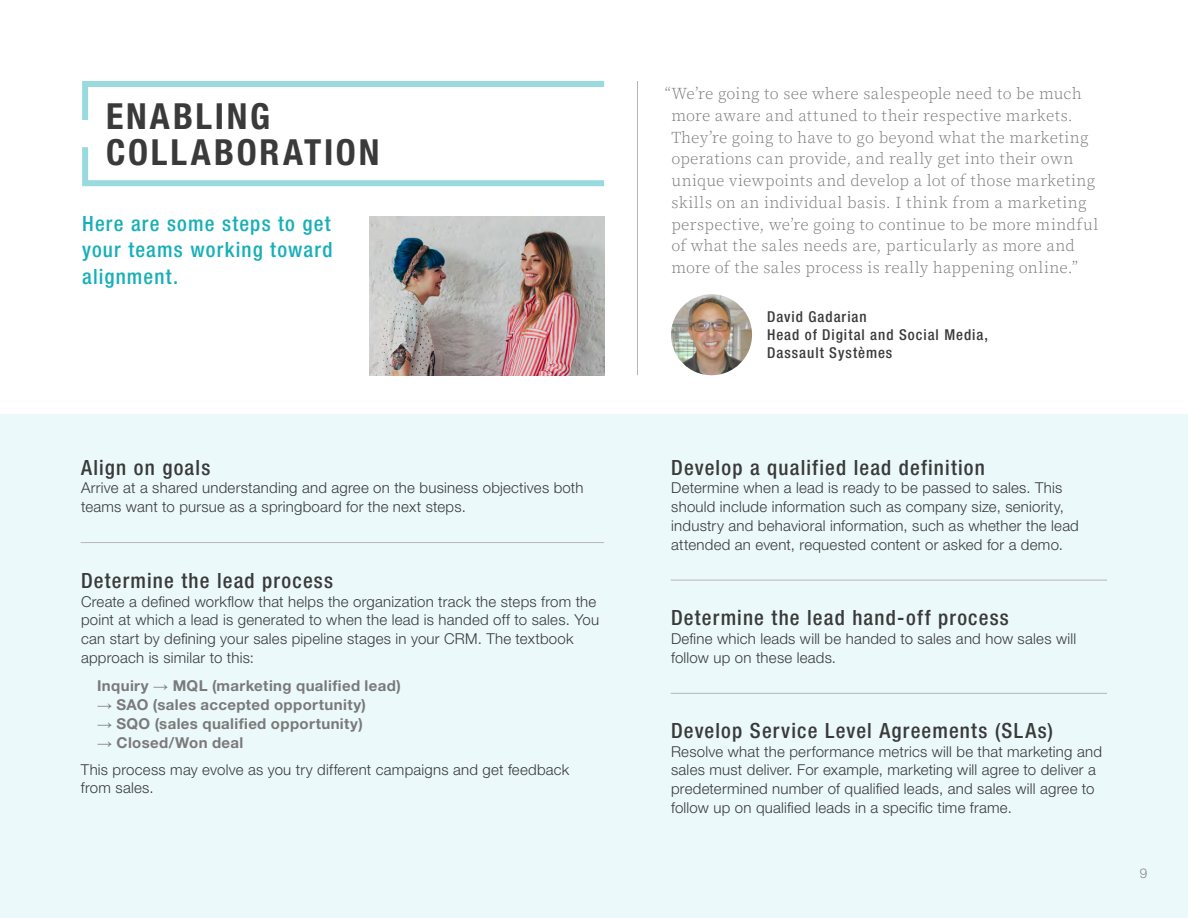
<style>
.page{position:relative;width:1188px;height:918px;background:#fff}
.page>*{position:absolute;margin:0;border:0;box-sizing:border-box;transform-origin:0 0}
.t1{font:700 condensed 36px/36px "Helvetica Neue LT Pro";letter-spacing:.075em;color:#3a3a3a}
.t2{font:500 condensed 21px "Helvetica Neue LT Pro";letter-spacing:.055em;color:#3a3a3a}
.t3{font:500 condensed 21px/26.2px "Helvetica Neue LT Pro";letter-spacing:.055em;color:#17afb8;text-align:justify}
.t4{font:300 16.5px/21.8px "Source Serif Pro";letter-spacing:.015em;color:#7a7a7a}
.t5{font:300 15px/18.8px "Helvetica Neue LT Pro";letter-spacing:.015em;color:#3a3a3a}
.t6{font:700 15px "Helvetica Neue LT Pro";letter-spacing:.025em;color:#7a7a7a}
.t7{font:500 condensed 15px/18px "Helvetica Neue LT Pro";letter-spacing:.065em;color:#3a3a3a}
.t8{font:300 13.5px "Helvetica Neue LT Pro";color:#878787}
.s1{font-family:"Arial";font-weight:900}
</style>
<div class="page">
<div style="left:0;top:415px;width:1188px;height:503px;background:#ecf9fb"></div>
<svg style="left:82px;top:147px;width:523px;height:40px"></svg>
<svg style="left:82px;top:81px;width:523px;height:39px"></svg>
<hr style="left:637px;top:81px;width:1px;height:294px;background:#b6b6b6">
<hr style="left:671px;top:580px;width:436px;height:1px;background:#b6b6b6">
<hr style="left:671px;top:693px;width:436px;height:1px;background:#b6b6b6">
<hr style="left:81px;top:542px;width:523px;height:1px;background:#b6b6b6">
<img style="left:671px;top:294px;width:81px;height:81px;border-radius:40px">
<img style="left:369px;top:216px;width:235px;height:159px">
<h1 class="t1" style="left:106px;top:99px;width:275px">ENABLING<br>COLLABORATION</h1>
<h2 class="t3" style="left:82px;top:210px;width:252px">Here are some steps to get your teams working toward alignment.</h2>
<h2 class="t2" style="left:81px;top:455px;width:131px">Align on goals</h2>
<p class="t5" style="left:81px;top:478px;width:504px">Arrive at a shared understanding and agree on the business objectives both teams want to pursue as a springboard for the next steps.</p>
<h2 class="t2" style="left:81px;top:568px;width:254px">Determine the lead process</h2>
<p class="t5" style="left:81px;top:592px;width:520px">Create a defined workflow that helps the organization track the steps from the point at which a lead is generated to when the lead is handed off to sales. You can start by defining your sales pipeline stages in your CRM. The textbook approach is similar to this:</p>
<p class="t6" style="left:97px;top:676px;width:305px">Inquiry <span class="s1">→</span> MQL (marketing qualified lead)</p>
<p class="t6" style="left:97px;top:695px;width:270px"><span class="s1">→</span> SAO (sales accepted opportunity)</p>
<p class="t6" style="left:97px;top:714px;width:267px"><span class="s1">→</span> SQO (sales qualified opportunity)</p>
<p class="t6" style="left:97px;top:733px;width:148px"><span class="s1">→</span> Closed/Won deal</p>
<p class="t5" style="left:81px;top:760px;width:490px">This process may evolve as you try different campaigns and get feedback from sales.</p>
<p class="t4" style="left:671px;top:83px;width:429px;text-indent:-7px">“We’re going to see where salespeople need to be much more aware and attuned to their respective markets.<br>They’re going to have to go beyond what the marketing operations can provide, and really get into their own unique viewpoints and develop a lot of those marketing skills on an individual basis. I think from a marketing perspective, we’re going to continue to be more mindful of what the sales needs are, particularly as more and more of the sales process is really happening online.”</p>
<p class="t7" style="left:767px;top:308px;width:223px">David Gadarian<br>Head of Digital and Social Media,<br>Dassault Systèmes</p>
<h2 class="t2" style="left:671px;top:455px;width:315px">Develop a qualified lead definition</h2>
<p class="t5" style="left:671px;top:478px;width:409px">Determine when a lead is ready to be passed to sales. This should include information such as company size, seniority, industry and behavioral information, such as whether the lead attended an event, requested content or asked for a demo.</p>
<h2 class="t2" style="left:671px;top:606px;width:339px">Determine the lead hand-off process</h2>
<p class="t5" style="left:671px;top:629px;width:407px">Define which leads will be handed to sales and how sales will follow up on these leads.</p>
<h2 class="t2" style="left:671px;top:718px;width:383px">Develop Service Level Agreements (SLAs)</h2>
<p class="t5" style="left:671px;top:742px;width:432px">Resolve what the performance metrics will be that marketing and sales must deliver. For example, marketing will agree to deliver a predetermined number of qualified leads, and sales will agree to follow up on qualified leads in a specific time frame.</p>
<p class="t8" style="left:1140px;top:864px;width:9px">9</p>
</div>
